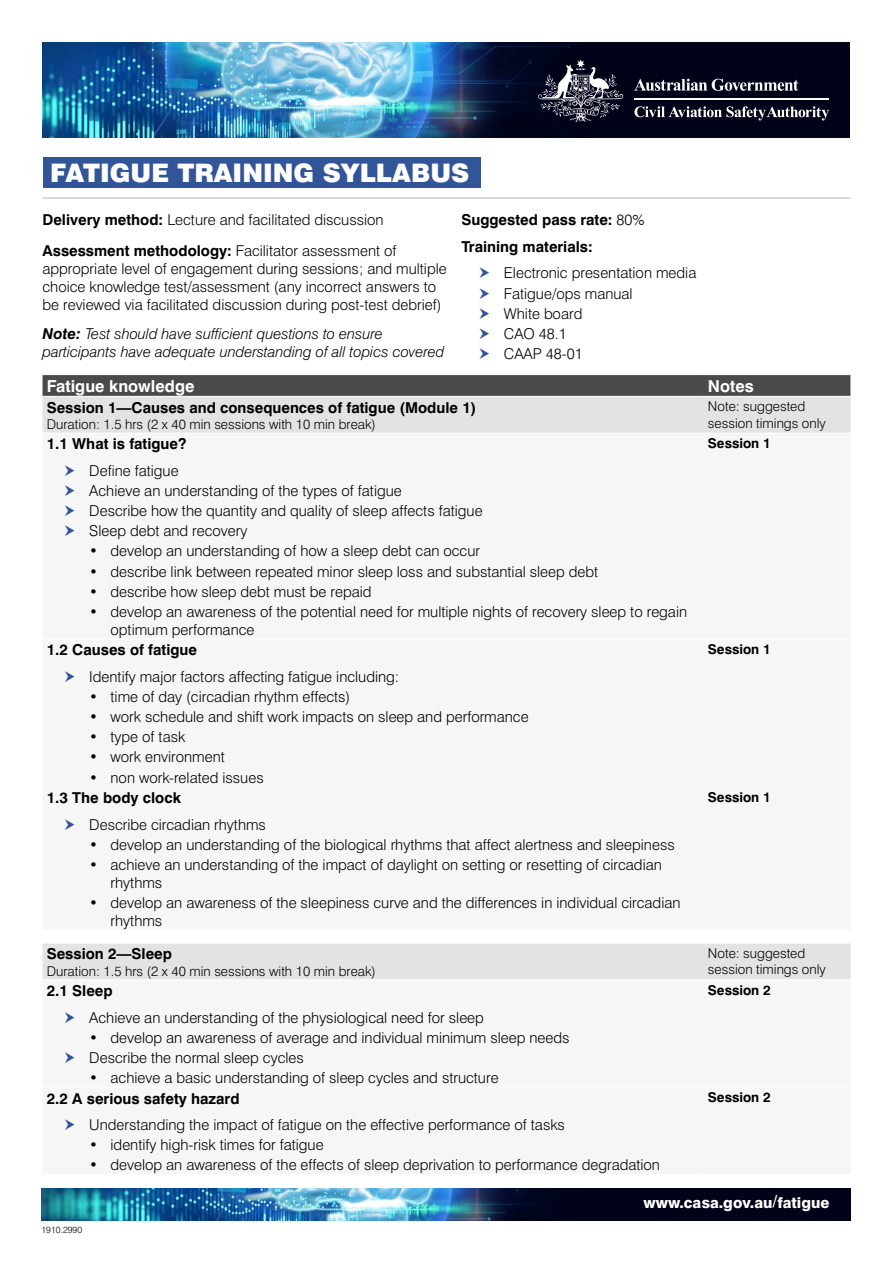
<style>
.page{position:relative;width:893px;height:1263px;background:#fff}
.page>*{position:absolute;margin:0;border:0;box-sizing:border-box;transform-origin:0 0}
.t1{font:900 25.5px "Swiss 721 BT";color:#fff}
.table_header{font:700 16.5px "Swiss 721 BT";color:#fff}
.t2{font:300 15px/18px "Swiss 721 BT";color:#000}
.Body_text_black_smal{font:700 15px "Swiss 721 BT";color:#000}
.Body_text_black_smal-2{font:italic 300 15px/18px "Swiss 721 BT";color:#000}
.footer_URL{font:800 15px "Swiss 721 BT";color:#fff}
.Body_text_black_smal-3{font:300 13.5px/16.2px "Swiss 721 BT";color:#000}
.Body_text_black_smal-4{font:700 13.5px "Swiss 721 BT";color:#000}
.t3{font:300 9px "Swiss 721 BT";color:#000}
.s1{font-weight:700}
.s2{font-weight:300}
</style>
<div class="page">
<div style="left:44px;top:42px;width:806px;height:95px;background:#010318"></div>
<img style="left:43px;top:42px;width:598px;height:95px">
<div style="left:42px;top:1188px;width:808px;height:32px;background:#010318"></div>
<img style="left:42px;top:1188px;width:499px;height:32px">
<svg style="left:538px;top:60px;width:85px;height:62px"></svg>
<svg style="left:634px;top:79px;width:164px;height:12px"></svg>
<hr style="left:634px;top:98px;width:195px;height:2px;background:#fff">
<svg style="left:634px;top:106px;width:195px;height:14px"></svg>
<hr style="left:43px;top:198px;width:807px;height:1px;background:#b7b6b6">
<div style="left:43px;top:157px;width:437px;height:31px;background:#325498"></div>
<svg style="left:43px;top:375px;width:807px;height:21px;background:#4b4b4a"></svg>
<div style="left:43px;top:397px;width:807px;height:36px;background:#e3e3e3"></div>
<div style="left:43px;top:944px;width:807px;height:35px;background:#e3e3e3"></div>
<h1 class="t1" style="left:50px;top:158px;width:420px">FATIGUE TRAINING SYLLABUS</h1>
<h2 class="t2" style="left:43px;top:211px;width:343px"><span class="s1">Delivery method:</span> Lecture and facilitated discussion</h2>
<h2 class="t2" style="left:43px;top:242px;width:406px"><span class="s1">Assessment methodology:</span> Facilitator assessment of appropriate level of engagement during sessions; and multiple choice knowledge test/assessment (any incorrect answers to be reviewed via facilitated discussion during post-test debrief)</h2>
<p class="Body_text_black_smal-2" style="left:43px;top:324px;width:404px"><span class="s1">Note:</span> Test should have sufficient questions to ensure participants have adequate understanding of all topics covered</p>
<p class="Body_text_black_smal" style="left:461px;top:211px;width:185px">Suggested pass rate: <span class="s2">80%</span></p>
<h2 class="Body_text_black_smal" style="left:461px;top:237px;width:133px">Training materials:</h2>
<p class="t2" style="left:504px;top:264px;width:194px">Electronic presentation media</p>
<p class="t2" style="left:504px;top:284px;width:130px">Fatigue/ops manual</p>
<p class="t2" style="left:504px;top:304px;width:80px">White board</p>
<p class="t2" style="left:504px;top:324px;width:64px">CAO 48.1</p>
<p class="t2" style="left:504px;top:344px;width:80px">CAAP 48-01</p>
<h2 class="table_header" style="left:47px;top:376px;width:149px">Fatigue knowledge</h2>
<h2 class="table_header" style="left:708px;top:376px;width:47px">Notes</h2>
<h2 class="Body_text_black_smal" style="left:47px;top:398px;width:431px">Session 1—Causes and consequences of fatigue (Module 1)</h2>
<h2 class="Body_text_black_smal-3" style="left:47px;top:416px;width:331px">Duration: 1.5 hrs (2 x 40 min sessions with 10 min break)</h2>
<p class="Body_text_black_smal-3" style="left:708px;top:398px;width:119px">Note: suggested session timings only</p>
<h2 class="Body_text_black_smal" style="left:47px;top:435px;width:141px">1.1 What is fatigue?</h2>
<p class="t2" style="left:89px;top:461px;width:91px">Define fatigue</p>
<p class="t2" style="left:89px;top:482px;width:314px">Achieve an understanding of the types of fatigue</p>
<p class="t2" style="left:89px;top:502px;width:395px">Describe how the quantity and quality of sleep affects fatigue</p>
<p class="t2" style="left:89px;top:522px;width:160px">Sleep debt and recovery</p>
<p class="t2" style="left:89px;top:542px;width:392px">• develop an understanding of how a sleep debt can occur</p>
<p class="t2" style="left:89px;top:562px;width:510px">• describe link between repeated minor sleep loss and substantial sleep debt</p>
<p class="t2" style="left:89px;top:582px;width:284px">• describe how sleep debt must be repaid</p>
<p class="t2" style="left:111px;top:602px;width:578px;text-indent:-21px">• develop an awareness of the potential need for multiple nights of recovery sleep to regain optimum performance</p>
<h2 class="Body_text_black_smal" style="left:47px;top:641px;width:152px">1.2 Causes of fatigue</h2>
<p class="t2" style="left:89px;top:667px;width:311px">Identify major factors affecting fatigue including:</p>
<p class="t2" style="left:89px;top:687px;width:263px">• time of day (circadian rhythm effects)</p>
<p class="t2" style="left:89px;top:708px;width:441px">• work schedule and shift work impacts on sleep and performance</p>
<p class="t2" style="left:89px;top:728px;width:98px">• type of task</p>
<p class="t2" style="left:89px;top:748px;width:137px">• work environment</p>
<p class="t2" style="left:89px;top:768px;width:176px">• non work-related issues</p>
<h2 class="Body_text_black_smal" style="left:47px;top:789px;width:136px">1.3 The body clock</h2>
<p class="t2" style="left:89px;top:815px;width:178px">Describe circadian rhythms</p>
<p class="t2" style="left:89px;top:835px;width:587px">• develop an understanding of the biological rhythms that affect alertness and sleepiness</p>
<p class="t2" style="left:111px;top:855px;width:553px;text-indent:-21px">• achieve an understanding of the impact of daylight on setting or resetting of circadian rhythms</p>
<p class="t2" style="left:111px;top:893px;width:571px;text-indent:-21px">• develop an awareness of the sleepiness curve and the differences in individual circadian rhythms</p>
<h2 class="Body_text_black_smal" style="left:47px;top:945px;width:127px">Session 2—Sleep</h2>
<h2 class="Body_text_black_smal-3" style="left:47px;top:962px;width:331px">Duration: 1.5 hrs (2 x 40 min sessions with 10 min break)</h2>
<h2 class="Body_text_black_smal" style="left:47px;top:981px;width:67px">2.1 Sleep</h2>
<p class="t2" style="left:89px;top:1008px;width:396px">Achieve an understanding of the physiological need for sleep</p>
<p class="t2" style="left:89px;top:1028px;width:482px">• develop an awareness of average and individual minimum sleep needs</p>
<p class="t2" style="left:89px;top:1048px;width:216px">Describe the normal sleep cycles</p>
<p class="t2" style="left:89px;top:1068px;width:411px">• achieve a basic understanding of sleep cycles and structure</p>
<h2 class="Body_text_black_smal" style="left:47px;top:1089px;width:194px">2.2 A serious safety hazard</h2>
<p class="t2" style="left:89px;top:1115px;width:477px">Understanding the impact of fatigue on the effective performance of tasks</p>
<p class="t2" style="left:89px;top:1136px;width:236px">• identify high-risk times for fatigue</p>
<p class="t2" style="left:89px;top:1156px;width:572px">• develop an awareness of the effects of sleep deprivation to performance degradation</p>
<p class="Body_text_black_smal-4" style="left:708px;top:435px;width:64px">Session 1</p>
<p class="Body_text_black_smal-4" style="left:708px;top:641px;width:64px">Session 1</p>
<p class="Body_text_black_smal-4" style="left:708px;top:789px;width:64px">Session 1</p>
<p class="Body_text_black_smal-3" style="left:708px;top:945px;width:119px">Note: suggested session timings only</p>
<p class="Body_text_black_smal-4" style="left:708px;top:982px;width:64px">Session 2</p>
<p class="Body_text_black_smal-4" style="left:708px;top:1089px;width:64px">Session 2</p>
<p class="t3" style="left:41px;top:1224px;width:42px">1910.2990</p>
<p class="footer_URL" style="left:643px;top:1193px;width:187px">www.casa.gov.au/fatigue</p>
</div>
